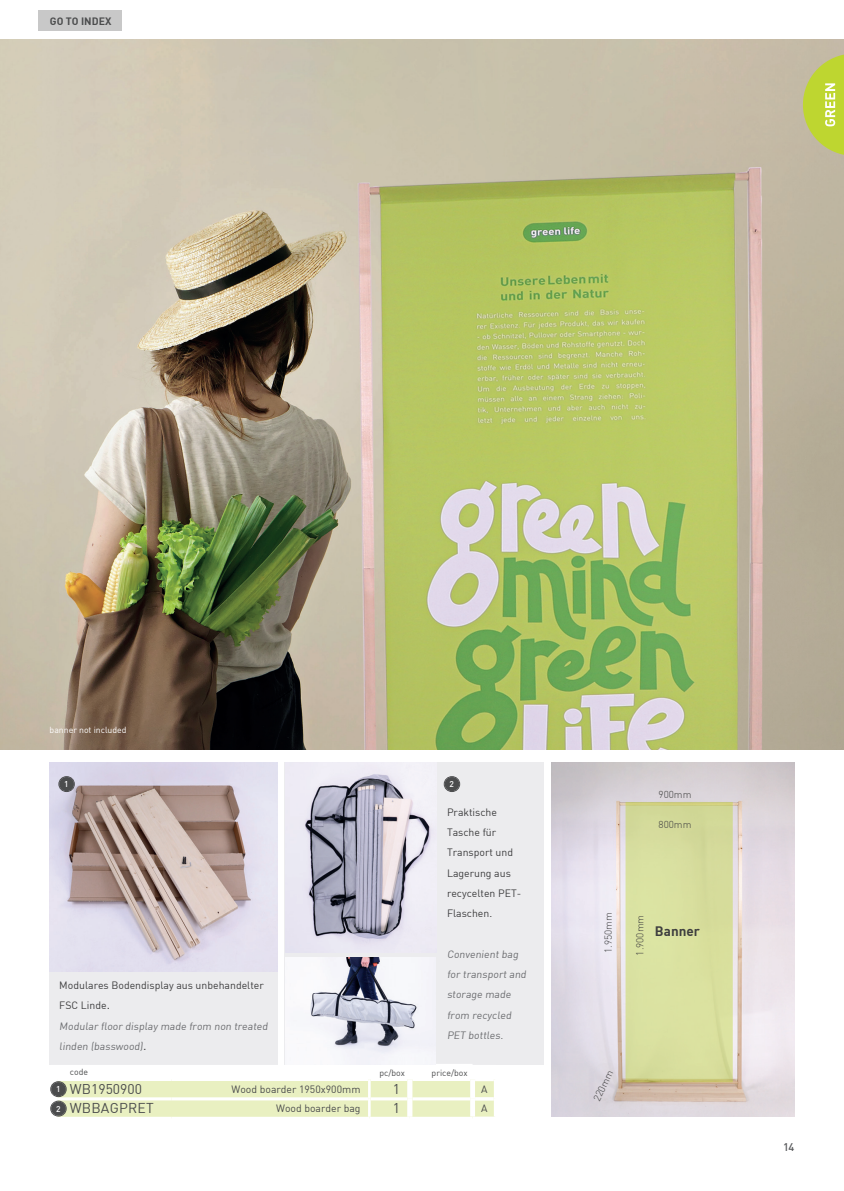
<style>
.page{position:relative;width:844px;height:1191px;background:#fff}
.page>*{position:absolute;margin:0;border:0;box-sizing:border-box;transform-origin:0 0}
.t1{font:14px "DIN";letter-spacing:.015em;color:#4b4c4d}
.t2{font:13.83px "DIN";color:#4b4c4d}
.t3{font:700 13.47px "DIN";color:#3e3e3f}
.t4{font:500 11.03px "DIN";color:#57585a}
.t5{font:10.5px/20.3px "DIN";color:#6c6d70}
.t6{font:10.5px/20.3px "DIN";color:#3e3e3f}
.t7{font:10.5px "DIN";color:#4b4c4d}
.t8{font:700 10.5px "DIN";color:#4b4c4d}
.t9{font:300 9.97px "DIN";color:#3e3e3f}
.t10{font:8.75px "DIN";color:#4b4c4d}
.t11{font:8.75px "DIN";color:#fff}
.t12{font:500 8.4px "DIN";color:#fff}
.s1{color:#3e3e3f}
.s2{font-size:12.25px;color:#3e3e3f}
.s3{font-weight:500;font-size:8.4px;color:#fff}
</style>
<div class="page">
<div style="left:50px;top:762px;width:228px;height:302px;background:#ececee"></div>
<div style="left:284px;top:762px;width:260px;height:302px;background:#ececee"></div>
<img style="left:0;top:40px;width:843px;height:710px">
<img style="left:551px;top:762px;width:243px;height:354px">
<svg style="left:802px;top:54px;width:41px;height:102px"></svg>
<svg style="left:51px;top:1079px;width:444px;height:39px"></svg>
<hr style="left:493px;top:1098px;width:3px;height:18px;background:#fff">
<div style="left:407px;top:1063px;width:65px;height:6px;background:#fff"></div>
<div style="left:407px;top:1079px;width:5px;height:19px;background:#fff"></div>
<div style="left:407px;top:1098px;width:5px;height:18px;background:#fff"></div>
<div style="left:470px;top:1079px;width:5px;height:19px;background:#fff"></div>
<div style="left:470px;top:1098px;width:5px;height:18px;background:#fff"></div>
<div style="left:51px;top:1082px;width:14px;height:14px;background:#4b4c4d;border-radius:50%"></div>
<div style="left:51px;top:1081px;width:15px;height:15px;border:1px solid #4b4c4d;border-radius:50%"></div>
<div style="left:51px;top:1082px;width:14px;height:14px;border:1px solid #4b4c4d;border-radius:50%"></div>
<div style="left:51px;top:1101px;width:14px;height:14px;background:#4b4c4d;border-radius:50%"></div>
<div style="left:51px;top:1101px;width:15px;height:15px;border:1px solid #4b4c4d;border-radius:50%"></div>
<div style="left:51px;top:1101px;width:14px;height:14px;border:1px solid #4b4c4d;border-radius:50%"></div>
<img style="left:50px;top:762px;width:228px;height:209px">
<img style="left:285px;top:774px;width:146px;height:178px">
<img style="left:285px;top:957px;width:150px;height:107px">
<div style="left:445px;top:777px;width:14px;height:14px;background:#4b4c4d;border-radius:50%"></div>
<div style="left:444px;top:776px;width:15px;height:15px;border:1px solid #4b4c4d;border-radius:50%"></div>
<div style="left:445px;top:777px;width:14px;height:14px;border:1px solid #4b4c4d;border-radius:50%"></div>
<div style="left:59px;top:777px;width:15px;height:14px;background:#4b4c4d;border-radius:50%"></div>
<div style="left:59px;top:776px;width:15px;height:15px;border:1px solid #4b4c4d;border-radius:50%"></div>
<div style="left:59px;top:777px;width:15px;height:14px;border:1px solid #4b4c4d;border-radius:50%"></div>
<div style="left:625px;top:802px;width:107px;height:280px;background:#d9df9f"></div>
<p class="t8" style="left:50px;top:14px;width:63px">GO TO INDEX</p>
<p class="t11" style="left:50px;top:725px;width:78px">banner not included</p>
<p class="t12" style="left:64px;top:778px;width:6px">1</p>
<p class="t12" style="left:449px;top:778px;width:6px">2</p>
<p class="t5" style="left:59px;top:975px;width:211px"><span class="s1">Modulares Bodendisplay aus unbehandelter<br>FSC Linde</span><span class="s2">.<br></span>Modular floor display made from non treated linden (basswood)<span class="s2">.</span></p>
<p class="t6" style="left:447px;top:801px;width:76px">Praktische<br>Tasche für<br>Transport und<br>Lagerung aus recycelten PET-<br>Flaschen.</p>
<p class="t5" style="left:447px;top:943px;width:82px">Convenient bag for transport and storage made from recycled<br>PET bottles.</p>
<p class="t10" style="left:70px;top:1066px;width:20px">code</p>
<p class="t10" style="left:379px;top:1067px;width:27px">pc/box</p>
<p class="t10" style="left:431px;top:1067px;width:38px">price/box</p>
<h2 class="t2" style="left:56px;top:1080px;width:87px"><span class="s3">1</span> WB1950900</h2>
<p class="t7" style="left:231px;top:1082px;width:130px">Wood boarder 1950x900mm</p>
<h2 class="t2" style="left:392px;top:1080px;width:9px">1</h2>
<p class="t7" style="left:481px;top:1082px;width:8px">A</p>
<h1 class="t1" style="left:56px;top:1099px;width:99px"><span class="s3">2</span> WBBAGPRET</h1>
<p class="t7" style="left:276px;top:1102px;width:86px">Wood boarder bag</p>
<h2 class="t2" style="left:392px;top:1099px;width:9px">1</h2>
<p class="t7" style="left:481px;top:1102px;width:8px">A</p>
<p class="t9" style="left:658px;top:788px;width:34px">900mm</p>
<p class="t9" style="left:658px;top:818px;width:34px">800mm</p>
<p class="t9" style="left:602px;top:953px;width:42px;rotate:-90deg">1.950mm</p>
<p class="t9" style="left:633px;top:955px;width:42px;rotate:-90deg">1.900mm</p>
<p class="t3" style="left:654px;top:922px;width:46px">Banner</p>
<p class="t9" style="left:590px;top:1097px;width:34px;rotate:-64deg">220mm</p>
<p class="t4" style="left:782px;top:1139px;width:13px">14</p>
</div>
